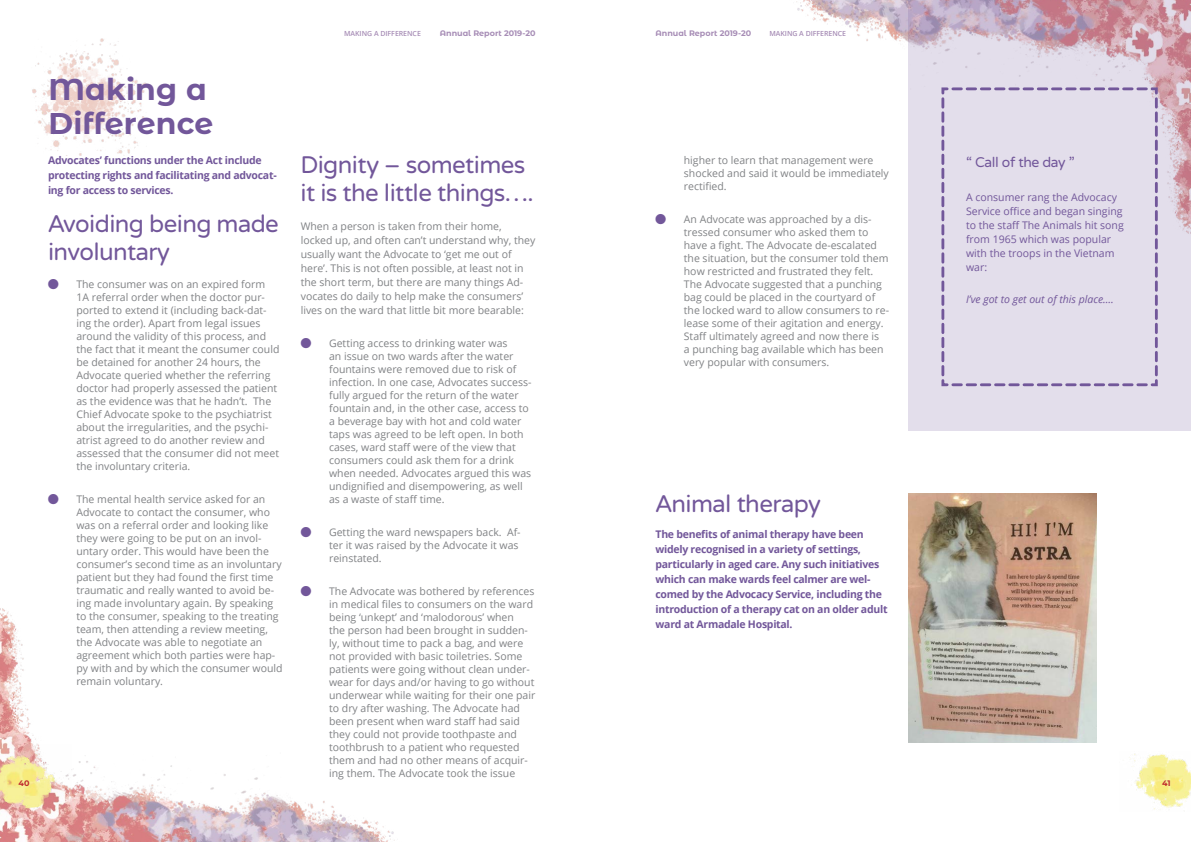
<style>
.page{position:relative;width:1191px;height:842px;background:#fff}
.page>*{position:absolute;margin:0;border:0;box-sizing:border-box;transform-origin:0 0}
.t1{font:700 30px/34px "Montserrat Alternates";letter-spacing:.005em;color:#72579a}
.t2{font:24px/28px "Varela Round";letter-spacing:-.025em;color:#72579a}
.t3{font:14px "Varela Round";letter-spacing:-.025em;color:#72579a}
.t4{font:10.5px/13px "Open Sans";color:#808285}
.t5{font:700 10.5px/15px "Open Sans";letter-spacing:-.025em;color:#72579a}
.t6{font:10.5px/14px "Open Sans";color:#72579a}
.t7{font:italic 10.5px "Open Sans";color:#72579a}
.t8{font:700 8px "Montserrat Alternates";color:#a78db6}
.t9{font:700 8px "Montserrat Alternates";color:#bf2a2e}
.t10{font:600 7px "Open Sans";letter-spacing:-.005em;color:#a78db6}
</style>
<div class="page">
<img style="left:0;top:608px;width:395px;height:234px">
<img style="left:0;top:744px;width:71px;height:67px">
<img style="left:1129px;top:753px;width:62px;height:57px">
<img style="left:796px;top:0;width:112px;height:42px">
<svg style="left:908px;top:0;width:283px;height:431px;background:#dacbd8"></svg>
<div style="left:940px;top:86px;width:219px;height:302px;background:#e3deeb"></div>
<img style="left:908px;top:494px;width:188px;height:248px">
<img style="left:32px;top:38px;width:115px;height:117px">
<h1 class="t1" style="left:48px;top:71px;width:166px">Making a<br>Difference</h1>
<p class="t8" style="left:440px;top:27px;width:97px">Annual Report 2019-20</p>
<p class="t8" style="left:655px;top:27px;width:97px">Annual Report 2019-20</p>
<p class="t10" style="left:344px;top:28px;width:78px">MAKING A DIFFERENCE</p>
<p class="t10" style="left:769px;top:28px;width:78px">MAKING A DIFFERENCE</p>
<h2 class="t2" style="left:300px;top:151px;width:235px">Dignity – sometimes it is the little things….</h2>
<p class="t4" style="left:301px;top:218px;width:236px;line-height:14px">When a person is taken from their home, locked up, and often can’t understand why, they usually want the Advocate to ‘get me out of here’. This is not often possible, at least not in the short term, but there are many things Ad&shy;vocates do daily to help make the consumers’ lives on the ward that little bit more bearable:</p>
<p class="t4" style="left:329px;top:336px;width:204px">Getting access to drinking water was<br>an issue on two wards after the water fountains were removed due to risk of infection. In one case, Advocates success&shy;fully argued for the return of the water fountain and, in the other case, access to a beverage bay with hot and cold water taps was agreed to be left open. In both cases, ward staff were of the view that consumers could ask them for a drink when needed. Advocates argued this was undignified and disempowering, as well as a waste of staff time.</p>
<p class="t4" style="left:329px;top:525px;width:193px">Getting the ward newspapers back. Af&shy;ter it was raised by the Advocate it was reinstated.</p>
<p class="t4" style="left:329px;top:584px;width:208px">The Advocate was bothered by references in medical files to consumers on the ward being ‘unkept’ and ‘malodorous’ when<br>the person had been brought in sudden&shy;ly, without time to pack a bag, and were not provided with basic toiletries. Some patients were going without clean under&shy;wear for days and/or having to go without underwear while waiting for their one pair to dry after washing. The Advocate had been present when ward staff had said they could not provide toothpaste and toothbrush to a patient who requested them and had no other means of acquir&shy;ing them. The Advocate took the issue</p>
<p class="t5" style="left:48px;top:152px;width:230px">Advocates’ functions under the Act include protecting rights and facilitating and advocat&shy;ing for access to services.</p>
<h2 class="t2" style="left:48px;top:210px;width:232px">Avoiding being made involuntary</h2>
<p class="t4" style="left:76px;top:278px;width:205px">The consumer was on an expired form 1A referral order when the doctor pur&shy;ported to extend it (including back-dat&shy;ing the order). Apart from legal issues around the validity of this process, and the fact that it meant the consumer could be detained for another 24 hours, the Advocate queried whether the referring doctor had properly assessed the patient as the evidence was that he hadn’t. The Chief Advocate spoke to the psychiatrist about the irregularities, and the psychi&shy;atrist agreed to do another review and assessed that the consumer did not meet the involuntary criteria.</p>
<p class="t4" style="left:76px;top:492px;width:208px">The mental health service asked for an Advocate to contact the consumer, who was on a referral order and looking like they were going to be put on an invol&shy;untary order. This would have been the consumer’s second time as an involuntary patient but they had found the first time traumatic and really wanted to avoid be&shy;ing made involuntary again. By speaking to the consumer, speaking to the treating team, then attending a review meeting, the Advocate was able to negotiate an agreement which both parties were hap&shy;py with and by which the consumer would remain voluntary.</p>
<p class="t4" style="left:684px;top:153px;width:206px">higher to learn that management were shocked and said it would be immediately rectified.</p>
<p class="t4" style="left:684px;top:212px;width:207px">An Advocate was approached by a dis&shy;tressed consumer who asked them to have a fight. The Advocate de-escalated the situation, but the consumer told them how restricted and frustrated they felt.<br>The Advocate suggested that a punching bag could be placed in the courtyard of the locked ward to allow consumers to re&shy;lease some of their agitation and energy.<br>Staff ultimately agreed and now there is<br>a punching bag available which has been very popular with consumers.</p>
<h3 class="t3" style="left:966px;top:154px;width:110px">“ Call of the day ”</h3>
<p class="t6" style="left:966px;top:190px;width:159px">A consumer rang the Advocacy<br>Service office and began singing to the staff The Animals hit song from 1965 which was popular with the troops in the Vietnam war:</p>
<p class="t7" style="left:966px;top:292px;width:149px">I’ve got to get out of this place….</p>
<h2 class="t2" style="left:655px;top:490px;width:167px">Animal therapy</h2>
<p class="t5" style="left:655px;top:526px;width:233px">The benefits of animal therapy have been widely recognised in a variety of settings, particularly in aged care. Any such initiatives which can make wards feel calmer are wel&shy;comed by the Advocacy Service, including the introduction of a therapy cat on an older adult ward at Armadale Hospital.</p>
<p class="t9" style="left:19px;top:777px;width:12px">40</p>
<p class="t9" style="left:1162px;top:777px;width:10px">41</p>
</div>
